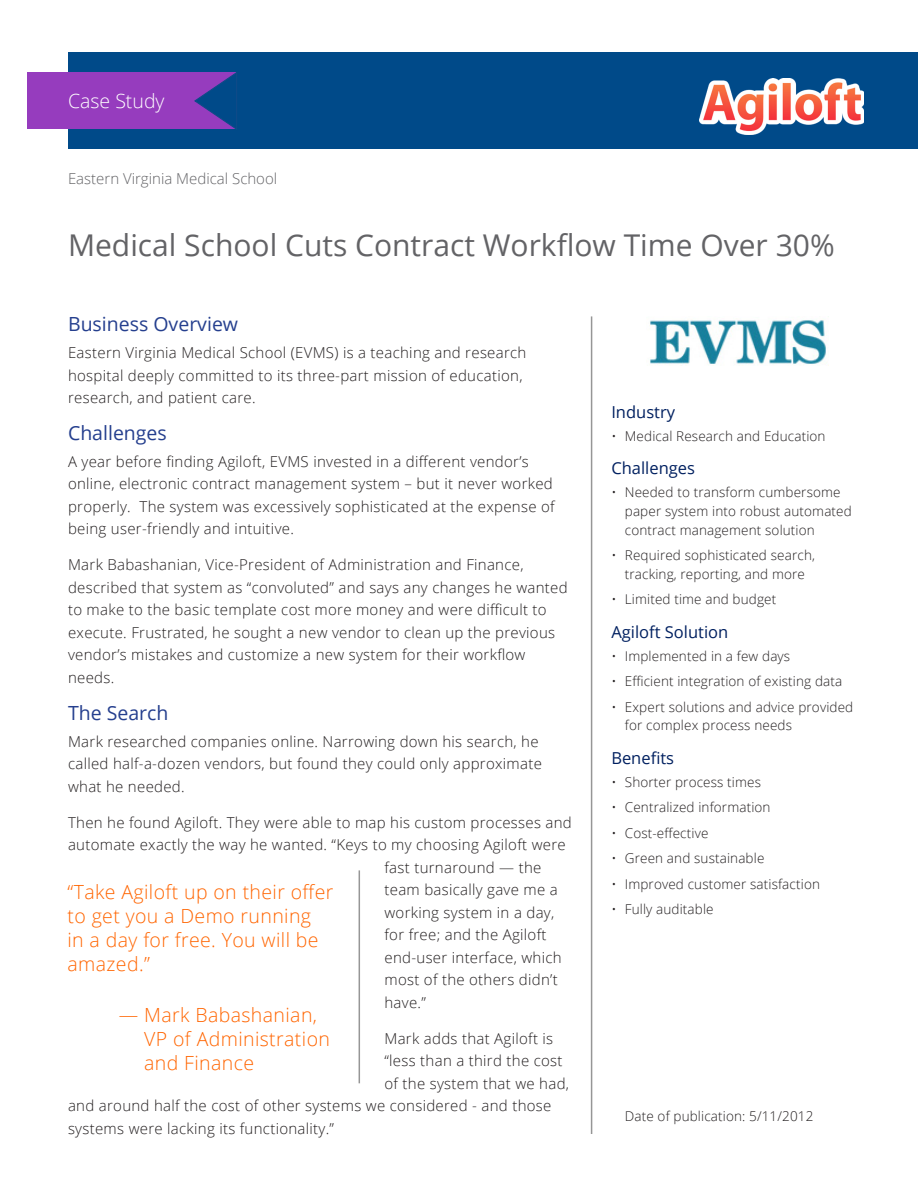
<style>
.page{position:relative;width:918px;height:1188px;background:#fff}
.page>*{position:absolute;margin:0;border:0;box-sizing:border-box;transform-origin:0 0}
.B_title{font:30px "Open Sans";color:#636366}
.Quotes{font:300 19.5px/24px "Open Sans";letter-spacing:.02em;color:#ff6500}
.Body_Headings{font:19.5px "Open Sans";color:#253f8e}
.t1{font:300 19.5px "Open Sans";color:#fff}
.Bullet_Headings{font:16.5px "Open Sans";color:#002060}
.Body{font:300 15px/22.5px "Open Sans";letter-spacing:.02em;color:#231f20}
.Body_Headings-2{font:300 15px "Open Sans";color:#636366}
.t2{font:300 13.5px/18.8px "Open Sans";letter-spacing:.01em;color:#231f20}
</style>
<div class="page">
<div style="left:68px;top:53px;width:850px;height:96px;background:#004a89"></div>
<hr style="left:591px;top:316px;width:1px;height:818px;background:#969696">
<hr style="left:359px;top:870px;width:1px;height:213px;background:#969696">
<div style="left:27px;top:73px;width:208px;height:56px;background:#963cbe"></div>
<svg style="left:193px;top:72px;width:44px;height:58px"></svg>
<img style="left:700px;top:78px;width:164px;height:57px">
<img style="left:649px;top:320px;width:177px;height:45px">
<p class="t1" style="left:68px;top:88px;width:98px">Case Study</p>
<p class="t1" style="left:53px;top:90px;width:98px">Case Study</p>
<p class="Body_Headings-2" style="left:68px;top:168px;width:211px">Eastern Virginia Medical School</p>
<p class="B_title" style="left:68px;top:224px;width:768px">Medical School Cuts Contract Workflow Time Over 30%</p>
<p class="Body_Headings" style="left:68px;top:311px;width:172px">Business Overview</p>
<p class="Body" style="left:68px;top:341px;width:460px">Eastern Virginia Medical School (EVMS) is a teaching and research hospital deeply committed to its three-part mission of education, research, and patient care.</p>
<p class="Body_Headings" style="left:68px;top:420px;width:100px">Challenges</p>
<p class="Body" style="left:68px;top:450px;width:488px">A year before finding Agiloft, EVMS invested in a different vendor’s online, electronic contract management system – but it never worked properly. The system was excessively sophisticated at the expense of being user-friendly and intuitive.</p>
<p class="Body" style="left:68px;top:553px;width:501px">Mark Babashanian, Vice-President of Administration and Finance, described that system as “convoluted” and says any changes he wanted to make to the basic template cost more money and were difficult to execute. Frustrated, he sought a new vendor to clean up the previous vendor’s mistakes and customize a new system for their workflow needs.</p>
<p class="Body_Headings" style="left:68px;top:699px;width:102px">The Search</p>
<p class="Body" style="left:68px;top:730px;width:475px">Mark researched companies online. Narrowing down his search, he called half-a-dozen vendors, but found they could only approximate what he needed.</p>
<p class="Body" style="left:68px;top:811px;width:505px">Then he found Agiloft. They were able to map his custom processes and</p>
<p class="Body" style="left:68px;top:833px;width:499px">automate exactly the way he wanted. “Keys to my choosing Agiloft were</p>
<p class="Body" style="left:384px;top:856px;width:159px">fast turnaround — the</p>
<p class="Body" style="left:384px;top:878px;width:175px">team basically gave me a</p>
<p class="Body" style="left:384px;top:901px;width:171px">working system in a day,</p>
<p class="Body" style="left:384px;top:923px;width:164px">for free; and the Agiloft</p>
<p class="Body" style="left:384px;top:946px;width:179px">end-user interface, which</p>
<p class="Body" style="left:384px;top:968px;width:175px">most of the others didn’t</p>
<p class="Body" style="left:384px;top:991px;width:43px">have.”</p>
<p class="Body" style="left:384px;top:1027px;width:170px">Mark adds that Agiloft is</p>
<p class="Body" style="left:384px;top:1049px;width:180px">“less than a third the cost</p>
<p class="Body" style="left:384px;top:1072px;width:186px">of the system that we had,</p>
<p class="Body" style="left:68px;top:1094px;width:485px">and around half the cost of other systems we considered - and those</p>
<p class="Body" style="left:68px;top:1117px;width:268px">systems were lacking its functionality.”</p>
<p class="Quotes" style="left:68px;top:879px;width:267px">“Take Agiloft up on their offer to get you a Demo running<br>in a day for free. You will be amazed.”</p>
<p class="Quotes" style="left:144px;top:1002px;width:187px;text-indent:-25px">— Mark Babashanian,<br>VP of Administration and Finance</p>
<p class="Bullet_Headings" style="left:611px;top:400px;width:65px">Industry</p>
<p class="t2" style="left:611px;top:426px;width:216px">• Medical Research and Education</p>
<p class="Bullet_Headings" style="left:611px;top:457px;width:85px">Challenges</p>
<p class="t2" style="left:625px;top:482px;width:229px;text-indent:-14px">• Needed to transform cumbersome paper system into robust automated contract management solution</p>
<p class="t2" style="left:611px;top:545px;width:205px;text-align:center">• Required sophisticated search, tracking, reporting, and more</p>
<p class="t2" style="left:611px;top:590px;width:166px">• Limited time and budget</p>
<p class="Bullet_Headings" style="left:611px;top:620px;width:118px">Agiloft Solution</p>
<p class="t2" style="left:611px;top:646px;width:180px">• Implemented in a few days</p>
<p class="t2" style="left:611px;top:672px;width:232px">• Efficient integration of existing data</p>
<p class="t2" style="left:625px;top:697px;width:230px;text-indent:-14px">• Expert solutions and advice provided for complex process needs</p>
<p class="Bullet_Headings" style="left:611px;top:746px;width:64px">Benefits</p>
<p class="t2" style="left:611px;top:772px;width:151px">• Shorter process times</p>
<p class="t2" style="left:611px;top:798px;width:161px">• Centralized information</p>
<p class="t2" style="left:611px;top:823px;width:99px">• Cost-effective</p>
<p class="t2" style="left:611px;top:849px;width:155px">• Green and sustainable</p>
<p class="t2" style="left:611px;top:874px;width:210px">• Improved customer satisfaction</p>
<p class="t2" style="left:611px;top:900px;width:104px">• Fully auditable</p>
<p class="t2" style="left:625px;top:1106px;width:190px">Date of publication: 5/11/2012</p>
</div>
